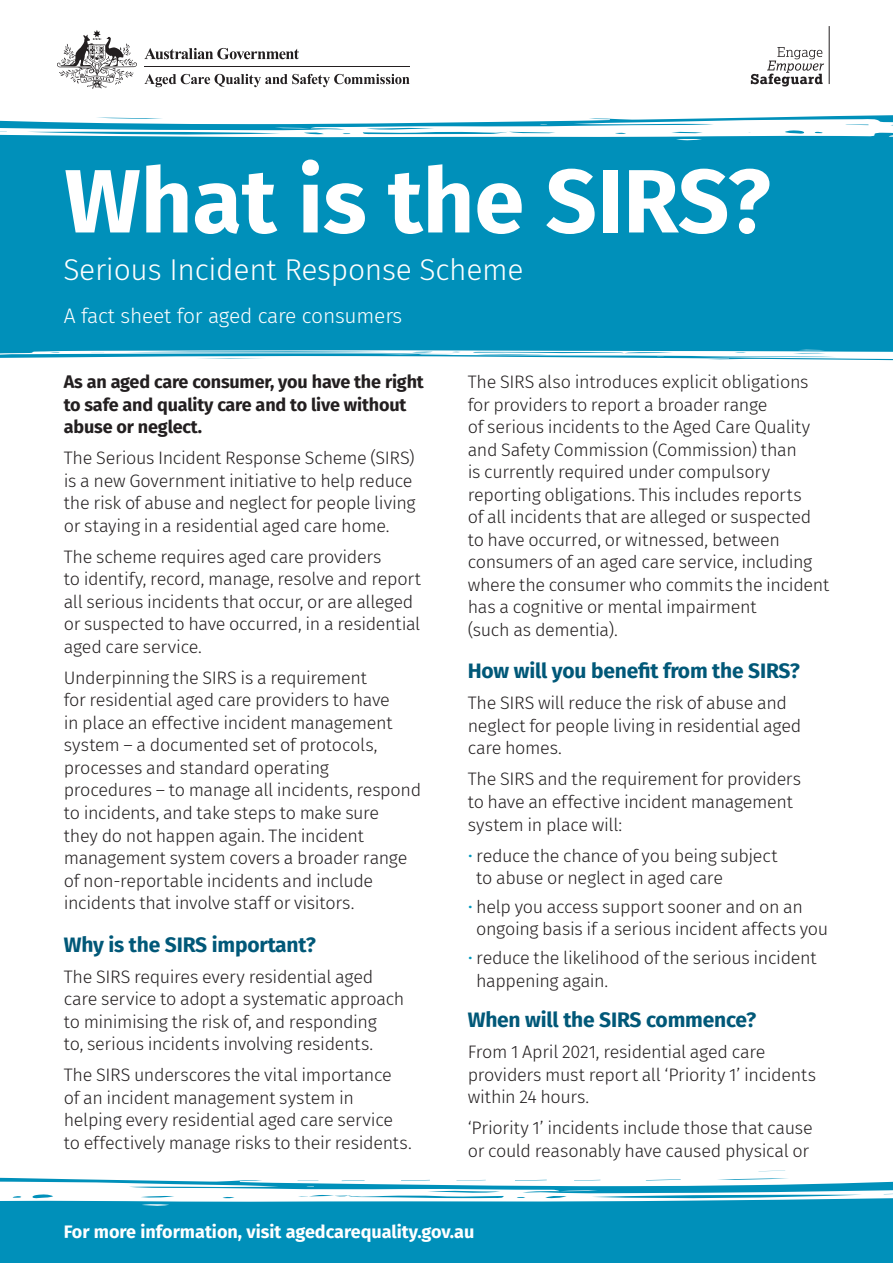
<style>
.page{position:relative;width:893px;height:1263px;background:#fff}
.page>*{position:absolute;margin:0;border:0;box-sizing:border-box;transform-origin:0 0}
.Main_heading{font:700 89.85px "Fira Sans";color:#fff}
.Main_heading-2{font:300 30px "Fira Sans";letter-spacing:-.01em;color:#fff}
.t1{font:700 21px "Fira Sans";letter-spacing:-.01em;color:#015878}
.Main_heading-3{font:300 21px "Fira Sans";letter-spacing:-.01em;color:#fff}
.Body_text{font:300 18px/22.5px "Fira Sans";letter-spacing:-.02em;color:#231f20}
.t2{font:700 18px/22.5px "Fira Sans";letter-spacing:-.01em;color:#231f20}
.Subheader{font:700 18px "Fira Sans";color:#fff}
.s1{color:#0099bf}
</style>
<div class="page">
<svg style="left:0;top:115px;width:893px;height:245px;fill:#0090ba"></svg>
<svg style="left:0;top:1171px;width:893px;height:92px;fill:#0090ba"></svg>
<svg style="left:592px;top:1194px;width:270px;height:5px"></svg>
<svg style="left:717px;top:1178px;width:72px;height:2px"></svg>
<svg style="left:298px;top:1190px;width:206px;height:8px"></svg>
<svg style="left:32px;top:1194px;width:21px;height:4px"></svg>
<svg style="left:646px;top:1179px;width:35px;height:1px"></svg>
<svg style="left:545px;top:1195px;width:22px;height:3px"></svg>
<svg style="left:767px;top:1170px;width:18px;height:1px"></svg>
<svg style="left:401px;top:1180px;width:29px;height:1px"></svg>
<hr style="left:456px;top:1180px;width:30px;height:1px;background:#0090ba">
<hr style="left:515px;top:1180px;width:32px;height:1px;background:#0090ba">
<svg style="left:141px;top:1195px;width:33px;height:3px"></svg>
<svg style="left:574px;top:1180px;width:26px;height:1px"></svg>
<svg style="left:342px;top:1180px;width:23px;height:1px"></svg>
<svg style="left:298px;top:1180px;width:20px;height:1px"></svg>
<svg style="left:12px;top:1196px;width:9px;height:2px"></svg>
<svg style="left:222px;top:1196px;width:13px;height:3px"></svg>
<hr style="left:829px;top:26px;width:1px;height:58px;background:#231f20">
<svg style="left:751px;top:47px;width:73px;height:39px"></svg>
<svg style="left:144px;top:74px;width:266px;height:13px"></svg>
<svg style="left:144px;top:48px;width:155px;height:11px"></svg>
<svg style="left:57px;top:30px;width:80px;height:59px"></svg>
<hr style="left:144px;top:67px;width:266px;height:1px;background:#231f20">
<p class="Main_heading" style="left:65px;top:125px;width:708px">What is the SIRS?</p>
<p class="Main_heading-2" style="left:63px;top:248px;width:462px">Serious Incident Response Scheme</p>
<p class="Main_heading-3" style="left:64px;top:301px;width:340px">A fact sheet for aged care consumers</p>
<h4 class="t2" style="left:64px;top:370px;width:362px">As an aged care consumer, you have the right to safe and quality care and to live without abuse or neglect.</h4>
<p class="Body_text" style="left:64px;top:447px;width:353px">The Serious Incident Response Scheme (SIRS) is a new Government initiative to help reduce the risk of abuse and neglect for people living or staying in a residential aged care home.</p>
<p class="Body_text" style="left:64px;top:545px;width:359px">The scheme requires aged care providers<br>to identify, record, manage, resolve and report all serious incidents that occur, or are alleged or suspected to have occurred, in a residential aged care service.</p>
<p class="Body_text" style="left:64px;top:666px;width:359px">Underpinning the SIRS is a requirement<br>for residential aged care providers to have<br>in place an effective incident management system – a documented set of protocols, processes and standard operating procedures – to manage all incidents, respond to incidents, and take steps to make sure<br>they do not happen again. The incident management system covers a broader range of non-reportable incidents and include incidents that involve staff or visitors.</p>
<h3 class="t1" style="left:64px;top:926px;width:254px">Why is the SIRS important?</h3>
<p class="Body_text" style="left:64px;top:965px;width:342px">The SIRS requires every residential aged care service to adopt a systematic approach to minimising the risk of, and responding<br>to, serious incidents involving residents.</p>
<p class="Body_text" style="left:64px;top:1063px;width:350px">The SIRS underscores the vital importance of an incident management system in helping every residential aged care service to effectively manage risks to their residents.</p>
<p class="Body_text" style="left:468px;top:371px;width:363px">The SIRS also introduces explicit obligations for providers to report a broader range<br>of serious incidents to the Aged Care Quality and Safety Commission (Commission) than<br>is currently required under compulsory reporting obligations. This includes reports<br>of all incidents that are alleged or suspected to have occurred, or witnessed, between consumers of an aged care service, including where the consumer who commits the incident has a cognitive or mental impairment<br>(such as dementia).</p>
<h3 class="t1" style="left:468px;top:653px;width:334px">How will you benefit from the SIRS?</h3>
<p class="Body_text" style="left:468px;top:692px;width:335px">The SIRS will reduce the risk of abuse and neglect for people living in residential aged care homes.</p>
<p class="Body_text" style="left:468px;top:768px;width:335px">The SIRS and the requirement for providers to have an effective incident management system in place will:</p>
<p class="Body_text" style="left:476px;top:844px;width:303px;text-indent:-9px"><span class="s1">•</span> reduce the chance of you being subject to abuse or neglect in aged care</p>
<p class="Body_text" style="left:476px;top:895px;width:353px;text-indent:-9px"><span class="s1">•</span> help you access support sooner and on an ongoing basis if a serious incident affects you</p>
<p class="Body_text" style="left:476px;top:947px;width:342px;text-indent:-9px"><span class="s1">•</span> reduce the likelihood of the serious incident happening again.</p>
<h3 class="t1" style="left:468px;top:1002px;width:290px">When will the SIRS commence?</h3>
<p class="Body_text" style="left:468px;top:1040px;width:350px">From 1 April 2021, residential aged care providers must report all ‘Priority 1’ incidents within 24 hours.</p>
<p class="Body_text" style="left:468px;top:1116px;width:346px">‘Priority 1’ incidents include those that cause or could reasonably have caused physical or</p>
<p class="Subheader" style="left:64px;top:1216px;width:412px">For more information, visit agedcarequality.gov.au</p>
</div>
